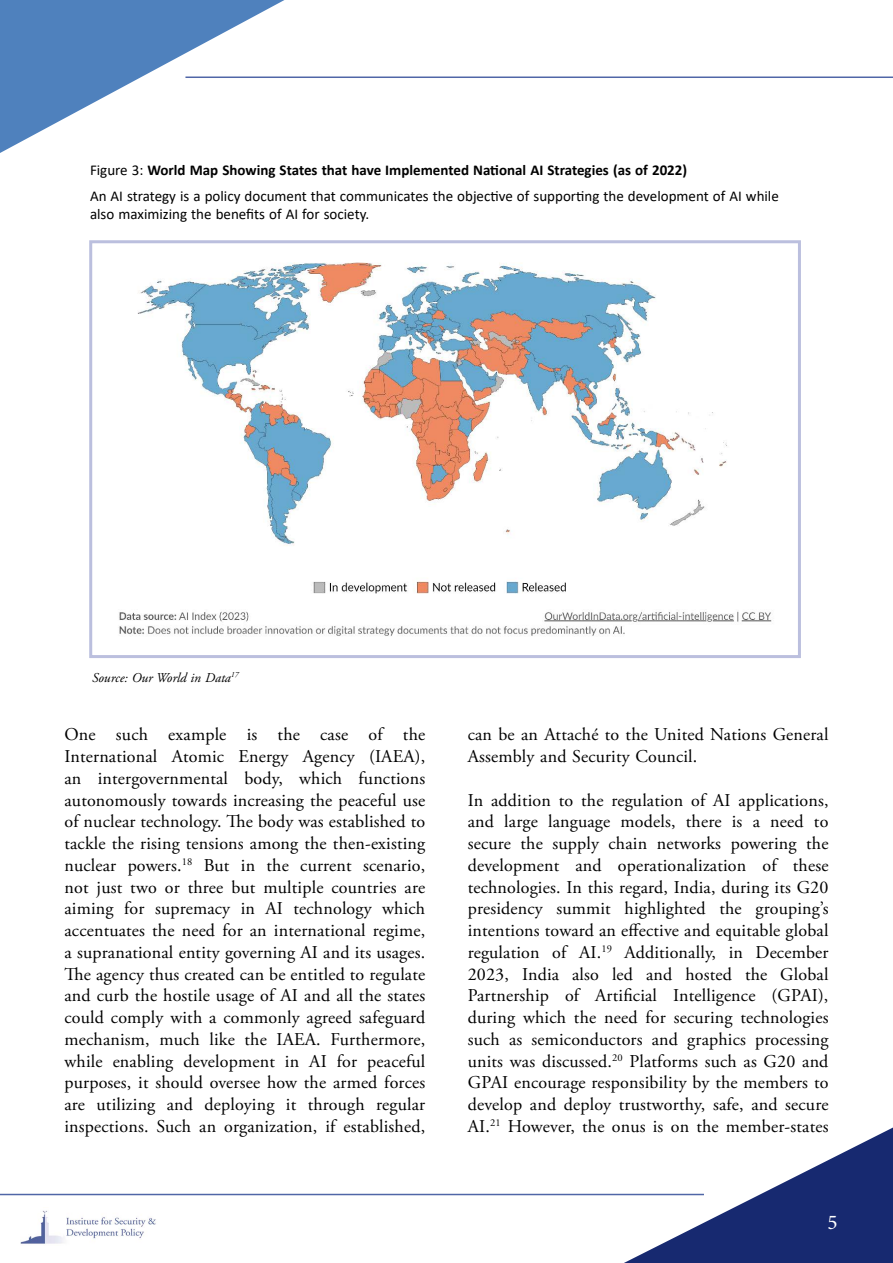
<style>
.page{position:relative;width:893px;height:1263px;background:#fff}
.page>*{position:absolute;margin:0;border:0;box-sizing:border-box;transform-origin:0 0}
.t1{font:21px "Minion Pro";color:#fff}
.t2{font:18px/21.8px "Adobe Garamond Pro";letter-spacing:.01em;color:#000;text-align:justify}
.t3{font:15px/26.5px "Calibri";color:#000}
.t4{font:italic 13.5px "Adobe Garamond Pro";color:#000}
.s1{font-weight:700}
</style>
<div class="page">
<svg style="left:0;top:0;width:284px;height:153px"></svg>
<hr style="left:185px;top:77px;width:708px;height:1px;background:#5066a7">
<svg style="left:624px;top:1127px;width:269px;height:136px"></svg>
<hr style="left:0;top:1194px;width:704px;height:1px;background:#5066a7">
<img style="left:20px;top:1210px;width:136px;height:34px">
<img style="left:119px;top:262px;width:653px;height:374px">
<div style="left:89px;top:240px;width:712px;height:418px;border:3px solid #bbbfde"></div>
<p class="t3" style="left:90px;top:156px;width:690px">Figure 3: <span class="s1">World Map Showing States that have Implemented National AI Strategies (as of 2022)<br></span>An AI strategy is a policy document that communicates the objective of supporting the development of AI while</p>
<p class="t3" style="left:90px;top:201px;width:281px">also maximizing the benefits of AI for society.</p>
<p class="t4" style="left:92px;top:669px;width:148px">Source: Our World in Data<sup>17</sup></p>
<p class="t2" style="left:64px;top:724px;width:362px">One such example is the case of the International Atomic Energy Agency (IAEA), an intergovernmental body, which functions autonomously towards increasing the peaceful use of nuclear technology. The body was established to tackle the rising tensions among the then-existing nuclear powers.<sup>18</sup> But in the current scenario, not just two or three but multiple countries are aiming for supremacy in AI technology which accentuates the need for an international regime, a supranational entity governing AI and its usages.<br>The agency thus created can be entitled to regulate and curb the hostile usage of AI and all the states could comply with a commonly agreed safeguard mechanism, much like the IAEA. Furthermore, while enabling development in AI for peaceful purposes, it should oversee how the armed forces are utilizing and deploying it through regular inspections. Such an organization, if established,</p>
<p class="t2" style="left:468px;top:724px;width:362px">can be an Attaché to the United Nations General<br>Assembly and Security Council.</p>
<p class="t2" style="left:468px;top:790px;width:362px">In addition to the regulation of AI applications, and large language models, there is a need to secure the supply chain networks powering the development and operationalization of these technologies. In this regard, India, during its G20 presidency summit highlighted the grouping’s intentions toward an effective and equitable global regulation of AI.<sup>19</sup> Additionally, in December 2023, India also led and hosted the Global Partnership of Artificial Intelligence (GPAI), during which the need for securing technologies such as semiconductors and graphics processing units was discussed.<sup>20</sup> Platforms such as G20 and GPAI encourage responsibility by the members to develop and deploy trustworthy, safe, and secure AI.<sup>21</sup> However, the onus is on the member-states</p>
<p class="t1" style="left:827px;top:1208px;width:12px">5</p>
</div>
